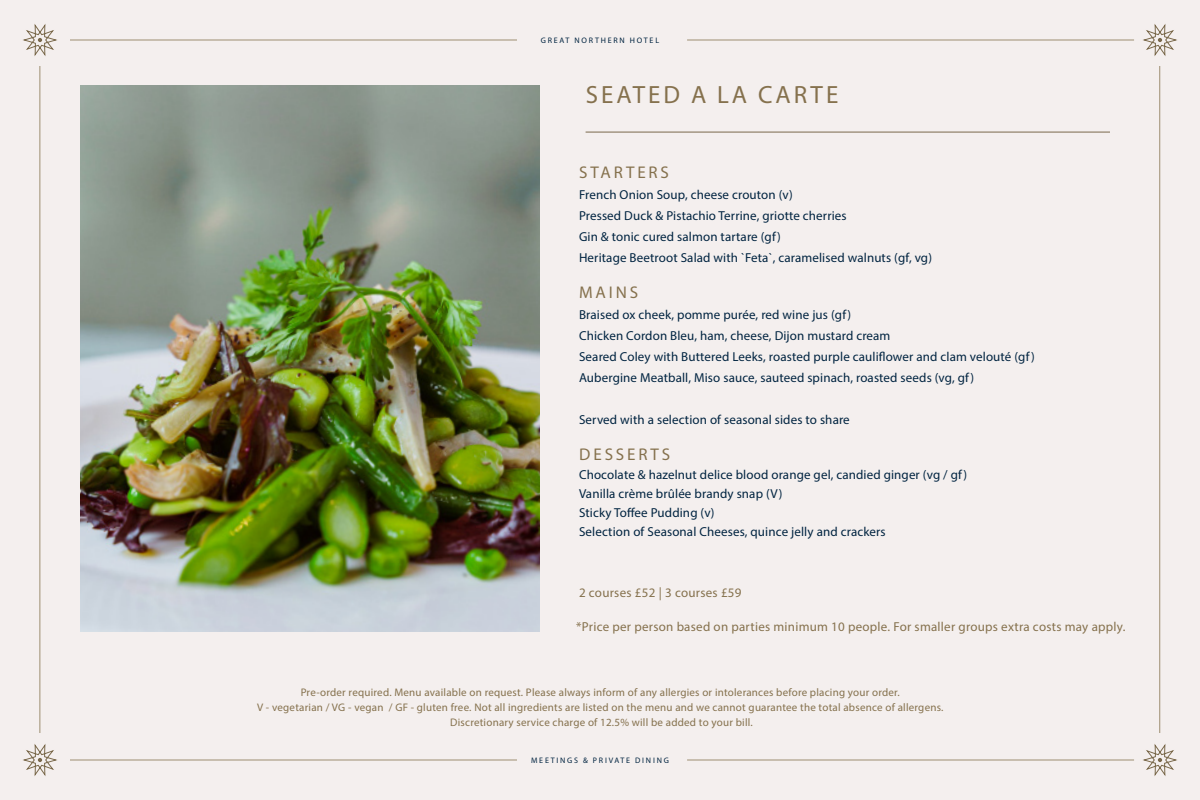
<style>
.page{position:relative;width:1200px;height:800px;background:#f4efee}
.page>*{position:absolute;margin:0;border:0;box-sizing:border-box;transform-origin:0 0}
.t1{font:25px "Myriad Pro";letter-spacing:.12em;color:#85714d}
.t2{font:17px "Myriad Pro";letter-spacing:.17em;color:#85714d}
.t3{font:13px/21px "Myriad Pro";letter-spacing:.01em;color:#002340}
.t4{font:13px "Myriad Pro";letter-spacing:.02em;color:#85714d}
.t5{font:11px/15px "Myriad Pro";letter-spacing:.02em;color:#85714d;text-align:center}
.t6{font:8px "Myriad Pro";letter-spacing:.22em;color:#002340}
</style>
<div class="page">
<svg style="left:1144px;top:25px;width:32px;height:30px"></svg>
<svg style="left:24px;top:25px;width:32px;height:30px"></svg>
<svg style="left:1144px;top:745px;width:32px;height:30px"></svg>
<svg style="left:24px;top:745px;width:32px;height:30px"></svg>
<hr style="left:1160px;top:66px;width:1px;height:667px;background:#9d8e71">
<hr style="left:40px;top:66px;width:1px;height:667px;background:#9d8e71">
<hr style="left:70px;top:40px;width:447px;height:1px;background:#9d8e71">
<hr style="left:70px;top:760px;width:447px;height:1px;background:#9d8e71">
<hr style="left:687px;top:40px;width:447px;height:1px;background:#9d8e71">
<hr style="left:687px;top:760px;width:447px;height:1px;background:#9d8e71">
<img style="left:80px;top:86px;width:460px;height:546px">
<hr style="left:586px;top:132px;width:524px;height:1px;background:#7a694b">
<p class="t6" style="left:541px;top:35px;width:120px">GREAT NORTHERN HOTEL</p>
<h1 class="t1" style="left:586px;top:79px;width:254px">SEATED A LA CARTE</h1>
<h2 class="t2" style="left:579px;top:162px;width:91px">STARTERS</h2>
<p class="t3" style="left:579px;top:184px;width:355px">French Onion Soup, cheese crouton (v)<br>Pressed Duck &amp; Pistachio Terrine, griotte cherries<br>Gin &amp; tonic cured salmon tartare (gf)<br>Heritage Beetroot Salad with `Feta`, caramelised walnuts (gf, vg)</p>
<h2 class="t2" style="left:579px;top:282px;width:61px">MAINS</h2>
<p class="t3" style="left:579px;top:304px;width:457px">Braised ox cheek, pomme purée, red wine jus (gf)<br>Chicken Cordon Bleu, ham, cheese, Dijon mustard cream<br>Seared Coley with Buttered Leeks, roasted purple cauliflower and clam velouté (gf)<br>Aubergine Meatball, Miso sauce, sauteed spinach, roasted seeds (vg, gf)</p>
<p class="t3" style="left:579px;top:409px;width:272px">Served with a selection of seasonal sides to share</p>
<h2 class="t2" style="left:579px;top:444px;width:93px">DESSERTS</h2>
<p class="t3" style="left:579px;top:465px;width:390px;line-height:19px">Chocolate &amp; hazelnut delice blood orange gel, candied ginger (vg / gf)<br>Vanilla crème brûlée brandy snap (V)<br>Sticky Toffee Pudding (v)<br>Selection of Seasonal Cheeses, quince jelly and crackers</p>
<p class="t4" style="left:579px;top:585px;width:164px">2 courses £52 | 3 courses £59</p>
<p class="t4" style="left:576px;top:619px;width:551px">*Price per person based on parties minimum 10 people. For smaller groups extra costs may apply.</p>
<p class="t5" style="left:257px;top:685px;width:688px">Pre-order required. Menu available on request. Please always inform of any allergies or intolerances before placing your order.<br>V - vegetarian / VG - vegan / GF - gluten free. Not all ingredients are listed on the menu and we cannot guarantee the total absence of allergens.<br>Discretionary service charge of 12.5% will be added to your bill.</p>
<p class="t6" style="left:531px;top:755px;width:139px">MEETINGS &amp; PRIVATE DINING</p>
</div>
